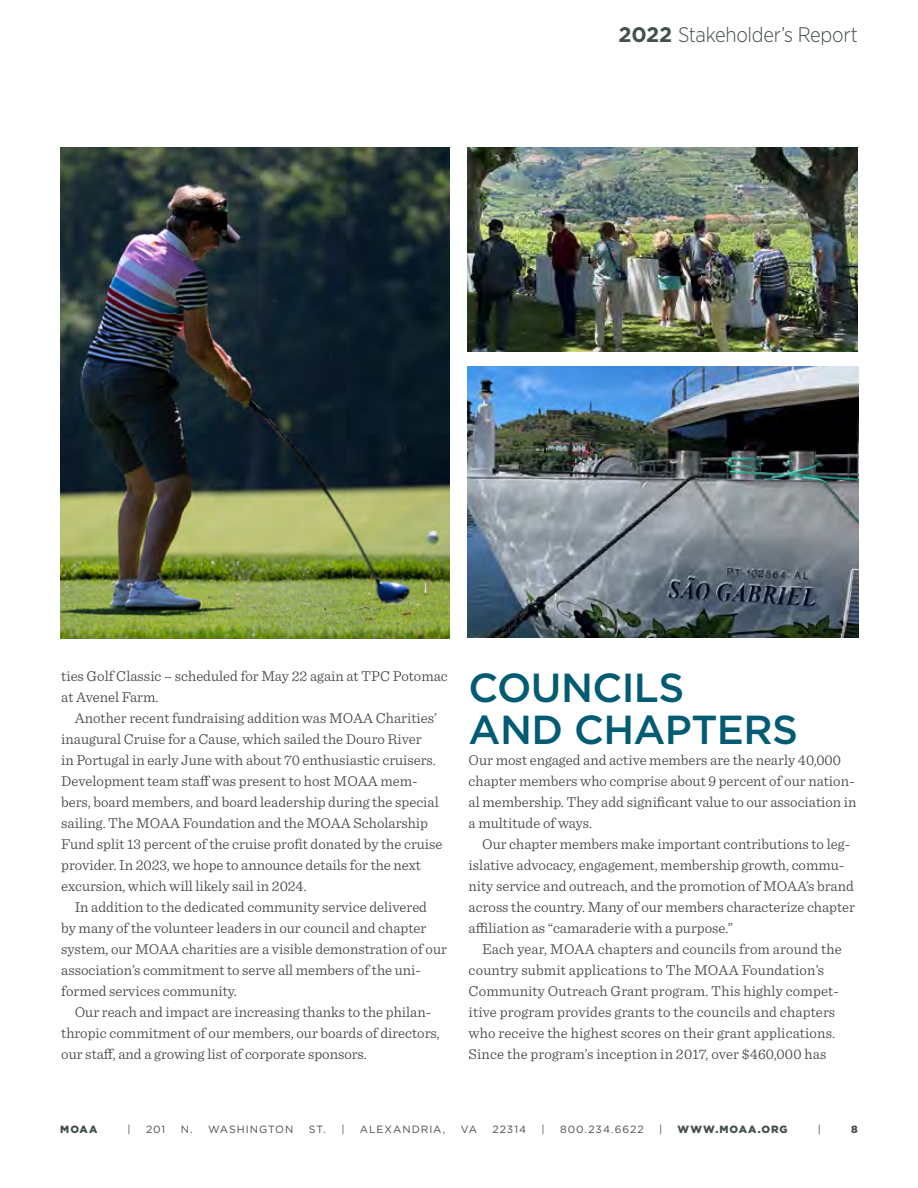
<style>
.page{position:relative;width:918px;height:1188px;background:#fff}
.page>*{position:absolute;margin:0;border:0;box-sizing:border-box;transform-origin:0 0}
.t1{font:500 40.5px/42px "Gotham";letter-spacing:-.015em;color:#005b73}
.t2{font:300 21px "Gotham Narrow";letter-spacing:-.015em;color:#444e4c}
.t3{font:300 15px/21px "Sentinel";color:#414042}
.t4{font:10.5px "Gotham";letter-spacing:.09em;color:#444e4c}
.t5{font:900 10.5px "Gotham";letter-spacing:.09em;color:#444e4c}
.s1{font-family:"Gotham";font-weight:700}
</style>
<div class="page">
<img style="left:60px;top:148px;width:390px;height:491px">
<img style="left:468px;top:148px;width:390px;height:203px">
<img style="left:468px;top:366px;width:390px;height:272px">
<h2 class="t2" style="left:618px;top:22px;width:241px"><span class="s1">2022</span> Stakeholder’s Report</h2>
<p class="t3" style="left:61px;top:664px;width:388px">ties Golf Classic – scheduled for May 22 again at TPC Potomac at Avenel Farm.</p>
<p class="t3" style="left:61px;top:706px;width:383px;text-indent:14px">Another recent fundraising addition was MOAA Charities’ inaugural Cruise for a Cause, which sailed the Douro River<br>in Portugal in early June with about 70 enthusiastic cruisers.<br>Development team staff was present to host MOAA mem&shy;bers, board members, and board leadership during the special sailing. The MOAA Foundation and the MOAA Scholarship Fund split 13 percent of the cruise profit donated by the cruise provider. In 2023, we hope to announce details for the next excursion, which will likely sail in 2024.</p>
<p class="t3" style="left:61px;top:895px;width:387px;text-indent:14px">In addition to the dedicated community service delivered<br>by many of the volunteer leaders in our council and chapter system, our MOAA charities are a visible demonstration of our association’s commitment to serve all members of the uni&shy;formed services community.</p>
<p class="t3" style="left:61px;top:1000px;width:380px;text-indent:14px">Our reach and impact are increasing thanks to the philan&shy;thropic commitment of our members, our boards of directors, our staff, and a growing list of corporate sponsors.</p>
<h1 class="t1" style="left:469px;top:666px;width:331px">COUNCILS<br>AND CHAPTERS</h1>
<p class="t3" style="left:469px;top:748px;width:389px">Our most engaged and active members are the nearly 40,000 chapter members who comprise about 9 percent of our nation&shy;al membership. They add significant value to our association in a multitude of ways.</p>
<p class="t3" style="left:469px;top:832px;width:388px;text-indent:14px">Our chapter members make important contributions to leg&shy;islative advocacy, engagement, membership growth, commu&shy;nity service and outreach, and the promotion of MOAA’s brand across the country. Many of our members characterize chapter affiliation as “camaraderie with a purpose.”</p>
<p class="t3" style="left:469px;top:937px;width:375px;text-indent:14px">Each year, MOAA chapters and councils from around the country submit applications to The MOAA Foundation’s Community Outreach Grant program. This highly compet&shy;itive program provides grants to the councils and chapters who receive the highest scores on their grant applications.<br>Since the program’s inception in 2017, over $460,000 has</p>
<p class="t5" style="left:60px;top:1122px;width:39px">MOAA</p>
<p class="t4" style="left:128px;top:1123px;width:5px">|</p>
<p class="t4" style="left:146px;top:1123px;width:21px">201</p>
<p class="t4" style="left:181px;top:1123px;width:114px">N. WASHINGTON</p>
<p class="t4" style="left:309px;top:1123px;width:37px">ST. |</p>
<p class="t4" style="left:360px;top:1123px;width:87px">ALEXANDRIA,</p>
<p class="t4" style="left:461px;top:1123px;width:18px">VA</p>
<p class="t4" style="left:492px;top:1123px;width:35px">22314</p>
<p class="t4" style="left:541px;top:1123px;width:5px">|</p>
<p class="t4" style="left:560px;top:1123px;width:85px">800.234.6622</p>
<p class="t4" style="left:659px;top:1123px;width:5px">|</p>
<p class="t5" style="left:678px;top:1122px;width:112px">WWW.MOAA.ORG</p>
<p class="t4" style="left:818px;top:1123px;width:5px">|</p>
<p class="t5" style="left:851px;top:1122px;width:8px">8</p>
</div>
